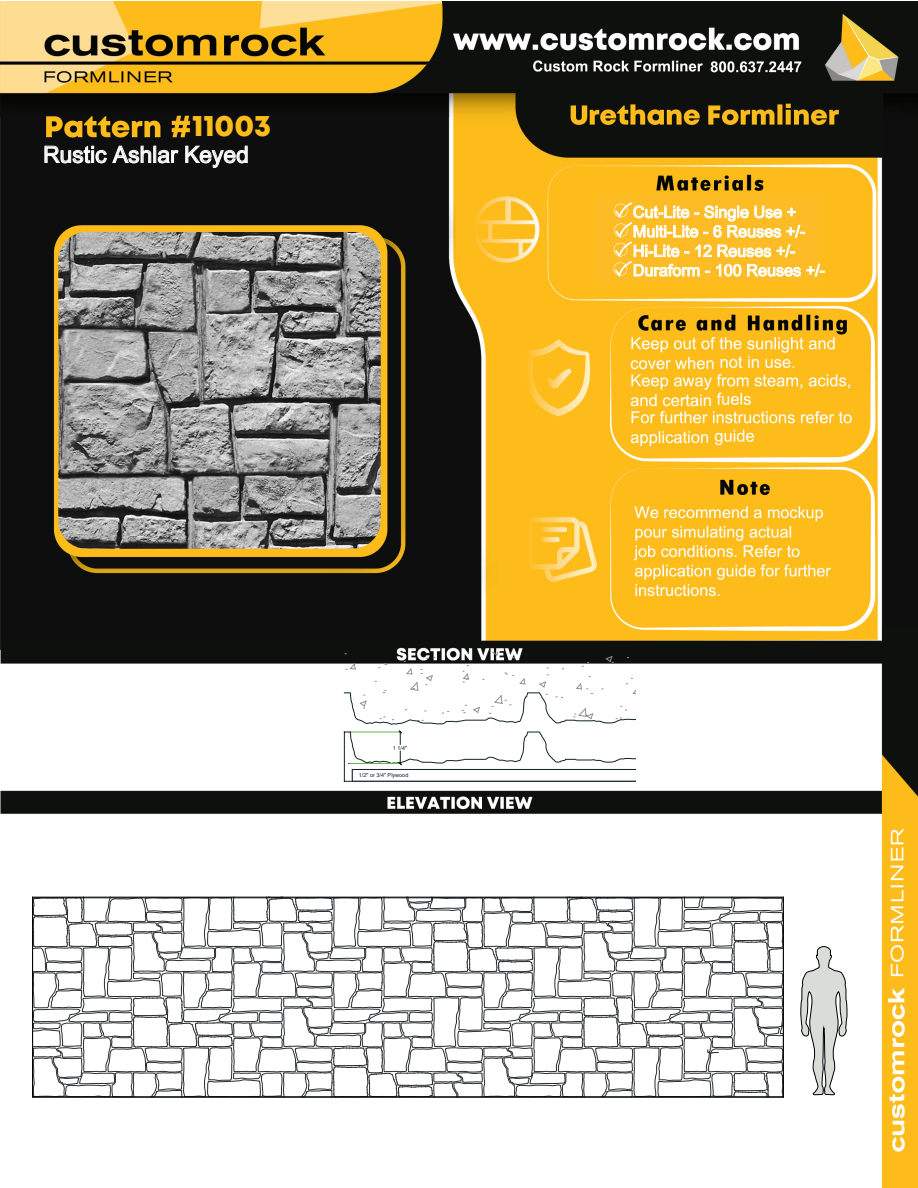
<style>
.page{position:relative;width:918px;height:1188px;background:#fff}
.page>*{position:absolute;margin:0;border:0;box-sizing:border-box;transform-origin:0 0}
.t1{font:30px "Mont Heavy DEMO";color:#fdbc1a}
.t2{font:700 22.8px "M Hei PRC";color:#fff}
.t3{font:700 16.2px/19.5px "M Hei PRC";color:#fff}
.t4{font:5.55px "Arial";color:#10222c}
</style>
<div class="page">
<img style="left:0;top:1px;width:918px;height:1187px">
<svg style="left:801px;top:947px;width:47px;height:148px"></svg>
<svg style="left:32px;top:896px;width:752px;height:202px"></svg>
<div style="left:32px;top:897px;width:752px;height:200px;border:1px solid #030508"></div>
<svg style="left:344px;top:652px;width:292px;height:73px"></svg>
<svg style="left:344px;top:731px;width:292px;height:51px"></svg>
<img style="left:58px;top:232px;width:323px;height:317px">
<svg style="left:45px;top:146px;width:62px;height:17px"></svg>
<svg style="left:113px;top:146px;width:65px;height:17px"></svg>
<svg style="left:186px;top:146px;width:61px;height:21px"></svg>
<div style="left:596px;top:194px;width:226px;height:88px;background:#fdbc26"></div>
<svg style="left:613px;top:201px;width:212px;height:76px"></svg>
<h1 class="t1" style="left:192px;top:109px;width:81px">11003</h1>
<h2 class="t2" style="left:43px;top:142px;width:207px">Rustic Ashlar Keyed</h2>
<p class="t4" style="left:393px;top:744px;width:16px">1 1/4"</p>
<p class="t4" style="left:359px;top:771px;width:51px">1/2" or 3/4" Plywood</p>
<p class="t3" style="left:633px;top:202px;width:194px">Cut-Lite - Single Use +<br>Multi-Lite - 6 Reuses +/-<br>Hi-Lite - 12 Reuses +/-<br>Duraform - 100 Reuses +/-</p>
</div>
